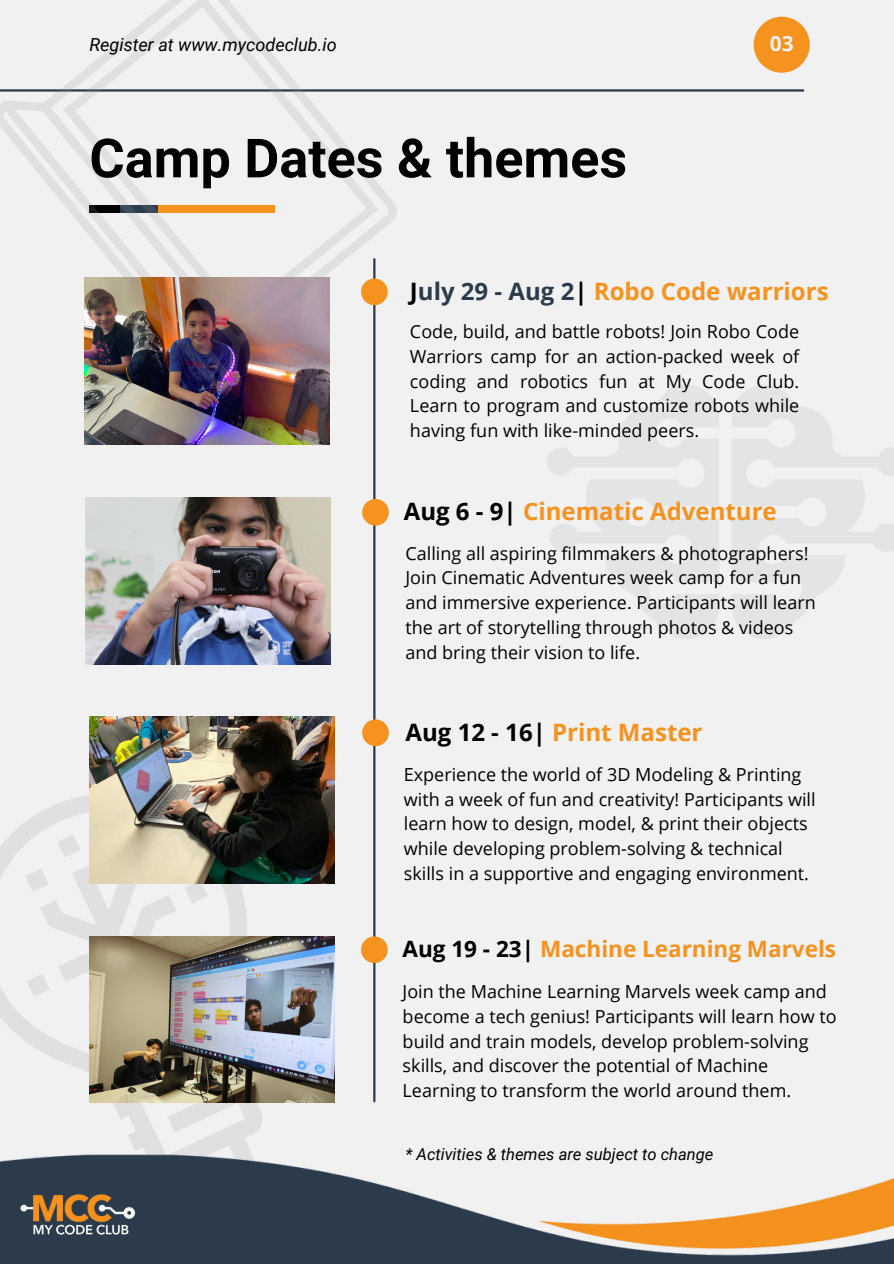
<style>
.page{position:relative;width:894px;height:1264px;background:#fff}
.page>*{position:absolute;margin:0;border:0;box-sizing:border-box;transform-origin:0 0}
.t1{font:700 54px "Roboto";color:#000}
.t2{font:700 24px "Open Sans";color:#f6921e}
.t3{font:700 22.5px "Open Sans";color:#f6921e}
.t4{font:700 21px "Open Sans";color:#f1f1f1}
.t5{font:18px/24.8px "Open Sans";color:#000}
.t6{font:italic 18px "Roboto";color:#000}
.t7{font:italic 16.5px "Roboto";color:#000}
.s1{color:#000}
.s2{color:#2b3b4c}
</style>
<div class="page">
<div style="left:0;top:0;width:893px;height:1263px;background:#f1f1f1"></div>
<img style="left:84px;top:396px;width:246px;height:48px">
<hr style="left:0;top:89px;width:802px;height:3px;background:#2b3b4c">
<div style="left:753px;top:17px;width:56px;height:56px;background:#f6921e;border-radius:50%"></div>
<svg style="left:0;top:795px;width:335px;height:349px"></svg>
<svg style="left:57px;top:834px;width:23px;height:23px"></svg>
<svg style="left:191px;top:934px;width:23px;height:2px"></svg>
<svg style="left:27px;top:973px;width:23px;height:23px"></svg>
<svg style="left:184px;top:883px;width:24px;height:20px"></svg>
<svg style="left:25px;top:868px;width:23px;height:23px"></svg>
<img style="left:85px;top:497px;width:245px;height:167px">
<img style="left:89px;top:717px;width:246px;height:166px">
<img style="left:0;top:1144px;width:893px;height:119px">
<hr style="left:373px;top:259px;width:2px;height:842px;background:#2b3b4c">
<div style="left:362px;top:499px;width:27px;height:26px;background:#f6921e;border-radius:50%"></div>
<div style="left:362px;top:719px;width:27px;height:27px;background:#f6921e;border-radius:50%"></div>
<div style="left:361px;top:936px;width:26px;height:27px;background:#f6921e;border-radius:50%"></div>
<img style="left:89px;top:936px;width:246px;height:166px">
<svg style="left:0;top:0;width:419px;height:396px"></svg>
<img style="left:17px;top:1188px;width:126px;height:51px">
<svg style="left:547px;top:385px;width:172px;height:254px"></svg>
<svg style="left:732px;top:385px;width:161px;height:254px"></svg>
<p class="t6" style="left:89px;top:35px;width:249px">Register at www.mycodeclub.io</p>
<p class="t1" style="left:89px;top:127px;width:539px">Camp Dates &amp; themes</p>
<h1 class="t4" style="left:769px;top:29px;width:25px">03</h1>
<h2 class="t2" style="left:410px;top:275px;width:420px"><span class="s1">J</span><span class="s2">uly 29 - Aug 2</span><span class="s1">|</span> Robo Code warriors</h2>
<p class="t5" style="left:410px;top:319px;width:391px;text-align:justify">Code, build, and battle robots! Join Robo Code Warriors camp for an action-packed week of coding and robotics fun at My Code Club.<br>Learn to program and customize robots while having fun with like-minded peers.</p>
<h2 class="t2" style="left:404px;top:494px;width:374px"><span class="s1">Aug 6 - 9|</span> Cinematic Adventure</h2>
<p class="t5" style="left:405px;top:540px;width:411px">Calling all aspiring filmmakers &amp; photographers!<br>Join Cinematic Adventures week camp for a fun and immersive experience. Participants will learn the art of storytelling through photos &amp; videos and bring their vision to life.</p>
<p class="t2" style="left:405px;top:715px;width:298px"><span class="s1">Aug 12 - 16|</span> Print Master</p>
<h2 class="t5" style="left:404px;top:761px;width:413px">Experience the world of 3D Modeling &amp; Printing with a week of fun and creativity! Participants will learn how to design, model, &amp; print their objects while developing problem-solving &amp; technical skills in a supportive and engaging environment.</h2>
<p class="t3" style="left:402px;top:933px;width:435px"><span class="s1">Aug 19 - 23|</span> Machine Learning Marvels</p>
<h2 class="t5" style="left:402px;top:978px;width:435px">Join the Machine Learning Marvels week camp and become a tech genius! Participants will learn how to build and train models, develop problem-solving skills, and discover the potential of Machine Learning to transform the world around them.</h2>
<p class="t7" style="left:405px;top:1145px;width:309px">* Activities &amp; themes are subject to change</p>
</div>
